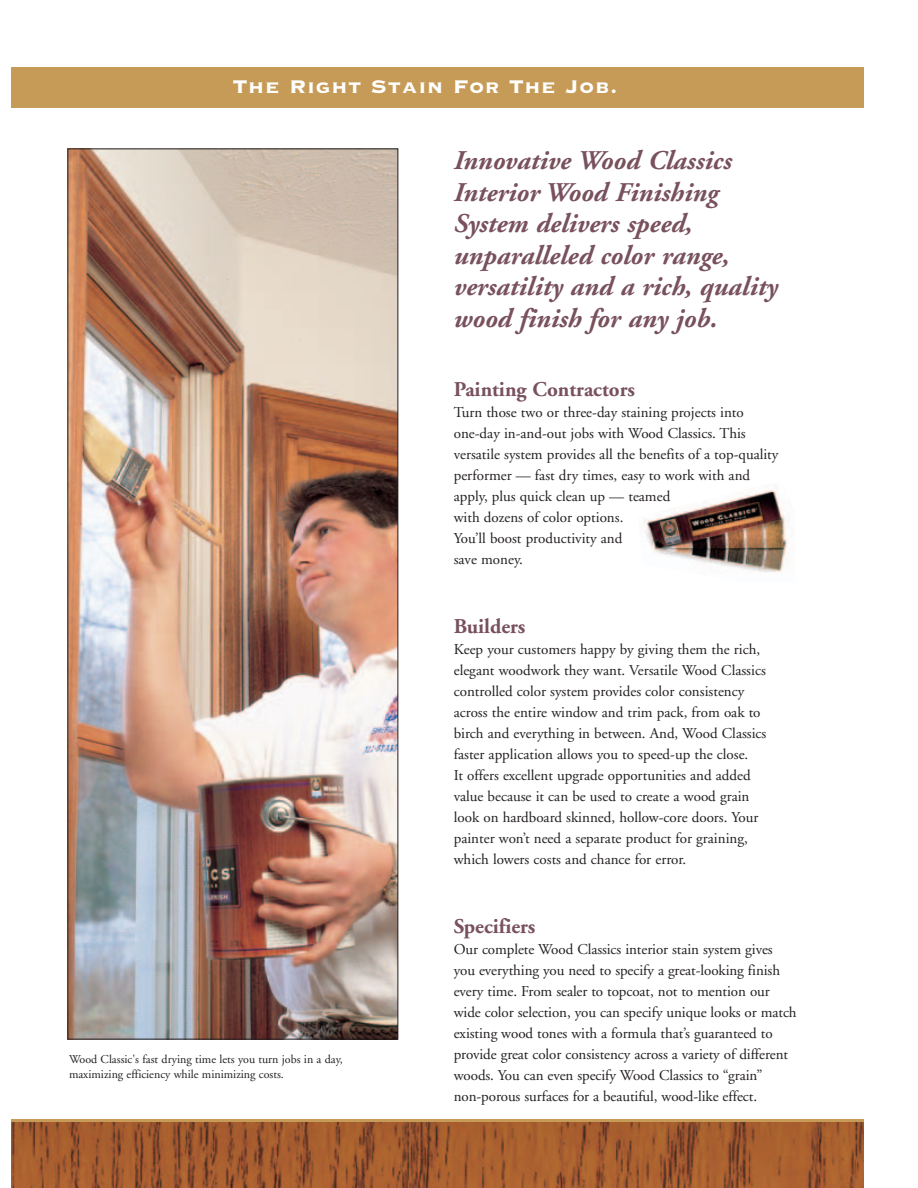
<style>
.page{position:relative;width:918px;height:1188px;background:#fff}
.page>*{position:absolute;margin:0;border:0;box-sizing:border-box;transform-origin:0 0}
.t1{font:italic 700 27px/31.5px "Adobe Garamond";color:#78515d}
.t2{font:24px "Copperplate Thirty Three BC";letter-spacing:.03em;color:#fff}
.t3{font:700 21px "Adobe Garamond";color:#78515d}
.t4{font:15px/21px "Adobe Garamond";color:#231f20}
.t5{font:12px/14.4px "Adobe Garamond";color:#231f20}
</style>
<div class="page">
<div style="left:0;top:68px;width:864px;height:40px;background:#c69b57"></div>
<img style="left:11px;top:1122px;width:853px;height:66px">
<img style="left:70px;top:150px;width:326px;height:888px">
<img style="left:644px;top:483px;width:145px;height:90px">
<hr style="left:0;top:1119px;width:864px;height:3px;background:#c69b57">
<div style="left:0;top:0;width:10px;height:1188px;background:#fff"></div>
<h2 class="t2" style="left:233px;top:71px;width:386px">The Right Stain For The Job.</h2>
<h1 class="t1" style="left:454px;top:148px;width:326px">Innovative Wood Classics<br>Interior Wood Finishing<br>System delivers speed, unparalleled color range, versatility and a rich, quality wood finish for any job.</h1>
<h3 class="t3" style="left:454px;top:381px;width:183px">Painting Contractors</h3>
<p class="t4" style="left:454px;top:403px;width:326px">Turn those two or three-day staining projects into one-day in-and-out jobs with Wood Classics. This versatile system provides all the benefits of a top-quality performer — fast dry times, easy to work with and apply, plus quick clean up — teamed<br>with dozens of color options.<br>You’ll boost productivity and<br>save money.</p>
<p class="t5" style="left:69px;top:1053px;width:275px">Wood Classic's fast drying time lets you turn jobs in a day, maximizing efficiency while minimizing costs.</p>
<h3 class="t3" style="left:454px;top:618px;width:73px">Builders</h3>
<p class="t4" style="left:454px;top:640px;width:314px">Keep your customers happy by giving them the rich, elegant woodwork they want. Versatile Wood Classics controlled color system provides color consistency across the entire window and trim pack, from oak to birch and everything in between. And, Wood Classics faster application allows you to speed-up the close.<br>It offers excellent upgrade opportunities and added value because it can be used to create a wood grain look on hardboard skinned, hollow-core doors. Your painter won’t need a separate product for graining, which lowers costs and chance for error.</p>
<h3 class="t3" style="left:454px;top:918px;width:83px">Specifiers</h3>
<p class="t4" style="left:454px;top:940px;width:344px">Our complete Wood Classics interior stain system gives you everything you need to specify a great-looking finish every time. From sealer to topcoat, not to mention our wide color selection, you can specify unique looks or match existing wood tones with a formula that’s guaranteed to provide great color consistency across a variety of different woods. You can even specify Wood Classics to “grain” non-porous surfaces for a beautiful, wood-like effect.</p>
</div>
